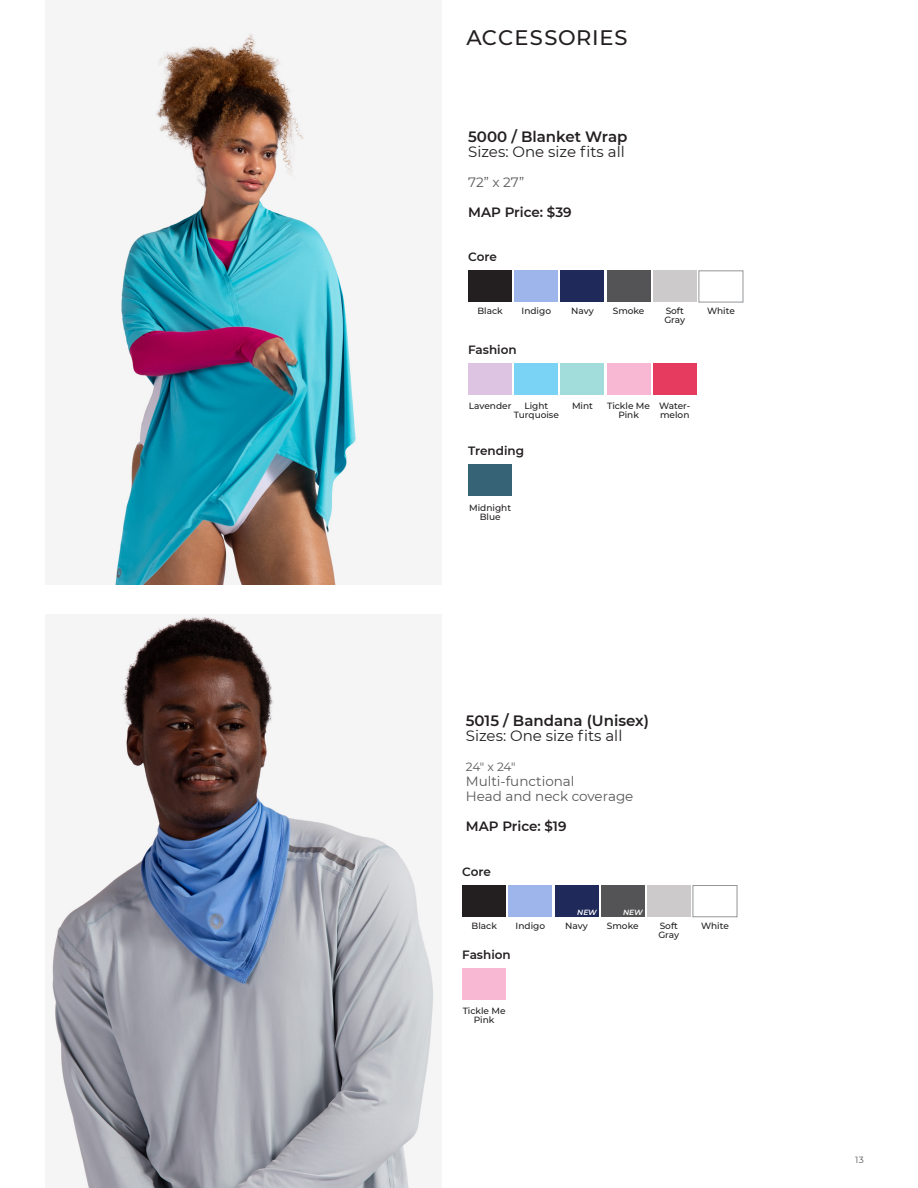
<style>
.page{position:relative;width:918px;height:1188px;background:#fff}
.page>*{position:absolute;margin:0;border:0;box-sizing:border-box;transform-origin:0 0}
.t1{font:500 21px "Montserrat";letter-spacing:.04em;color:#231f20}
.t2{font:15px "Montserrat";color:#231f20}
.t3{font:600 15px "Montserrat";color:#231f20}
.t4{font:13.5px "Montserrat";color:#57585a}
.t5{font:600 13.5px "Montserrat";color:#231f20}
.t6{font:600 12px "Montserrat";color:#231f20}
.t7{font:12px "Montserrat";color:#57585a}
.t8{font:500 9px/9px "Montserrat";color:#231f20}
.t9{font:9px "Montserrat";color:#57585a}
.t10{font:italic 600 7.5px "Montserrat";letter-spacing:-.005em;color:#fff}
</style>
<div class="page">
<img style="left:113px;top:31px;width:245px;height:554px">
<img style="left:51px;top:614px;width:385px;height:574px">
<div style="left:468px;top:271px;width:44px;height:31px;background:#231f20"></div>
<div style="left:514px;top:271px;width:44px;height:31px;background:#9eb5eb"></div>
<div style="left:561px;top:271px;width:43px;height:31px;background:#1f295a"></div>
<div style="left:607px;top:271px;width:44px;height:31px;background:#545456"></div>
<div style="left:653px;top:271px;width:44px;height:31px;background:#cccacb"></div>
<div style="left:468px;top:364px;width:44px;height:31px;background:#ddc4e2"></div>
<div style="left:514px;top:364px;width:44px;height:31px;background:#7ad3f5"></div>
<div style="left:561px;top:364px;width:43px;height:31px;background:#a2dddb"></div>
<div style="left:607px;top:364px;width:44px;height:31px;background:#f8b8d3"></div>
<div style="left:653px;top:364px;width:44px;height:31px;background:#e63b5f"></div>
<div style="left:468px;top:465px;width:44px;height:31px;background:#366376"></div>
<div style="left:462px;top:969px;width:44px;height:31px;background:#f8b8d3"></div>
<div style="left:462px;top:886px;width:44px;height:31px;background:#231f20"></div>
<div style="left:508px;top:886px;width:44px;height:31px;background:#9eb5eb"></div>
<div style="left:555px;top:886px;width:44px;height:31px;background:#1f295a"></div>
<div style="left:601px;top:886px;width:44px;height:31px;background:#545456"></div>
<div style="left:647px;top:886px;width:44px;height:31px;background:#cccacb"></div>
<div style="left:693px;top:885px;width:44px;height:32px;border:1px solid #939598"></div>
<p class="t1" style="left:467px;top:22px;width:162px">ACCESSORIES</p>
<p class="t3" style="left:468px;top:126px;width:161px">5000 / Blanket Wrap</p>
<p class="t2" style="left:468px;top:141px;width:158px">Sizes: One size fits all</p>
<p class="t4" style="left:468px;top:173px;width:58px">72” x 27”</p>
<p class="t5" style="left:468px;top:203px;width:105px">MAP Price: $39</p>
<p class="t6" style="left:468px;top:249px;width:30px">Core</p>
<p class="t8" style="left:478px;top:306px;width:27px">Black</p>
<p class="t8" style="left:522px;top:306px;width:31px">Indigo</p>
<p class="t8" style="left:571px;top:306px;width:24px">Navy</p>
<p class="t8" style="left:613px;top:306px;width:33px">Smoke</p>
<p class="t8" style="left:664px;top:306px;width:22px">Soft<br>Gray</p>
<p class="t8" style="left:707px;top:306px;width:29px">White</p>
<p class="t6" style="left:468px;top:341px;width:50px">Fashion</p>
<p class="t8" style="left:469px;top:401px;width:44px">Lavender</p>
<p class="t8" style="left:524px;top:401px;width:25px">Light</p>
<p class="t8" style="left:514px;top:410px;width:47px">Turquoise</p>
<p class="t6" style="left:468px;top:443px;width:58px">Trending</p>
<p class="t8" style="left:572px;top:401px;width:22px">Mint</p>
<p class="t8" style="left:607px;top:401px;width:44px;text-align:center">Tickle Me<br>Pink</p>
<p class="t8" style="left:659px;top:401px;width:33px">Water&shy;melon</p>
<p class="t8" style="left:469px;top:503px;width:43px;text-align:center">Midnight<br>Blue</p>
<p class="t3" style="left:466px;top:710px;width:185px">5015 / Bandana (Unisex)</p>
<p class="t2" style="left:466px;top:726px;width:158px">Sizes: One size fits all</p>
<p class="t7" style="left:466px;top:759px;width:51px">24" x 24"</p>
<p class="t4" style="left:466px;top:772px;width:110px">Multi-functional</p>
<p class="t4" style="left:466px;top:787px;width:169px">Head and neck coverage</p>
<p class="t5" style="left:466px;top:817px;width:102px">MAP Price: $19</p>
<p class="t6" style="left:462px;top:863px;width:30px">Core</p>
<p class="t10" style="left:577px;top:907px;width:21px">NEW</p>
<p class="t10" style="left:623px;top:907px;width:21px">NEW</p>
<p class="t8" style="left:472px;top:921px;width:27px">Black</p>
<p class="t8" style="left:516px;top:921px;width:31px">Indigo</p>
<p class="t8" style="left:565px;top:921px;width:24px">Navy</p>
<p class="t8" style="left:607px;top:921px;width:33px">Smoke</p>
<p class="t8" style="left:658px;top:921px;width:22px">Soft<br>Gray</p>
<p class="t8" style="left:701px;top:921px;width:29px">White</p>
<p class="t6" style="left:462px;top:946px;width:50px">Fashion</p>
<p class="t8" style="left:463px;top:1006px;width:44px;text-align:center">Tickle Me<br>Pink</p>
<p class="t9" style="left:855px;top:1154px;width:10px">13</p>
</div>
